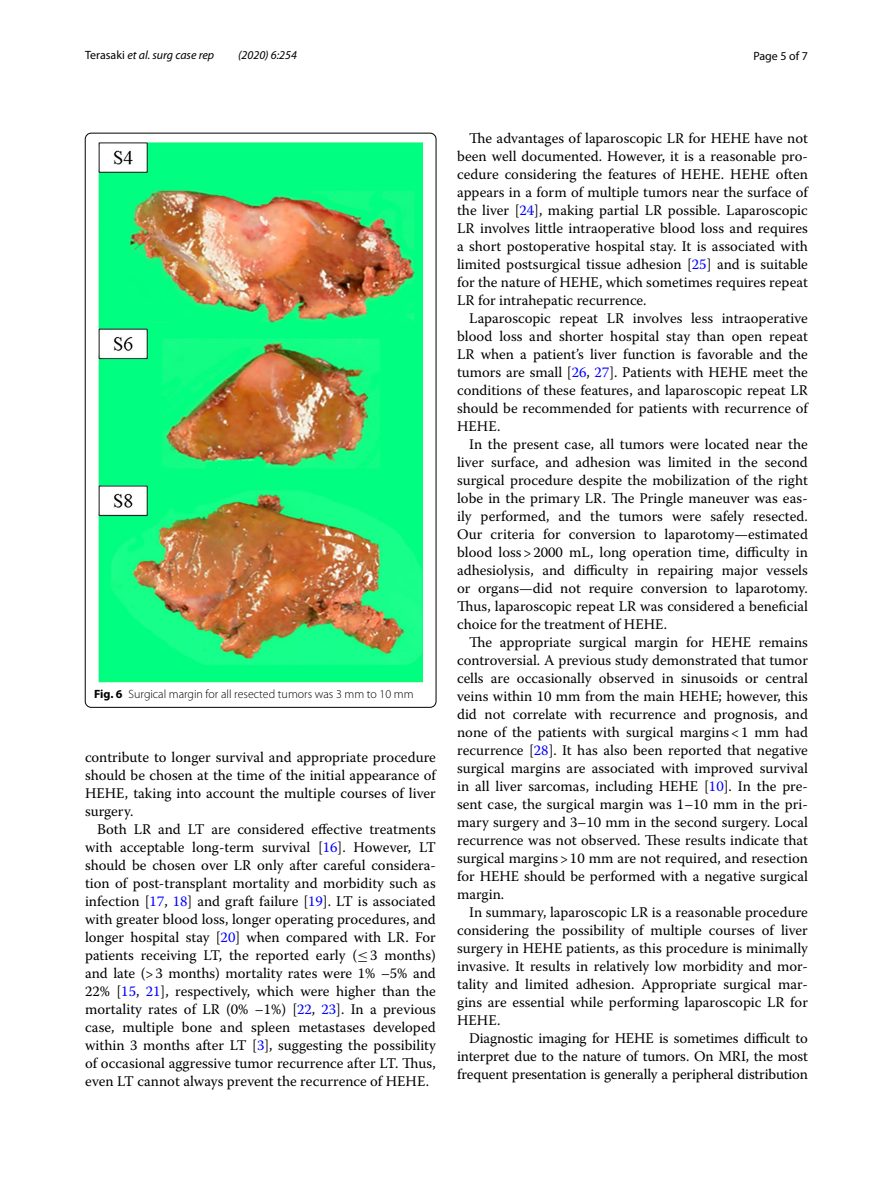
<style>
.page{position:relative;width:893px;height:1187px;background:#fff}
.page>*{position:absolute;margin:0;border:0;box-sizing:border-box;transform-origin:0 0}
.t1{font:14.7px/18px "Warnock Pro";color:#000;text-align:justify}
.t2{font:300 12px "Myriad Pro";color:#000}
.t3{font:italic 12px "Myriad Pro";color:#000}
.t4{font:12px "Myriad Pro";color:#000}
.s1{font-style:normal}
.s2{font-weight:700}
.s3{color:#00f}
.s4{font-family:"MTSY"}
</style>
<div class="page">
<img style="left:99px;top:142px;width:323px;height:540px">
<p class="t3" style="left:85px;top:48px;width:131px"><span class="s1">Terasaki</span> et al. surg case rep</p>
<p class="t3" style="left:238px;top:48px;width:60px">(2020) 6:254</p>
<p class="t4" style="left:753px;top:48px;width:56px">Page 5 of 7</p>
<p class="t2" style="left:94px;top:687px;width:321px"><span class="s2">Fig. 6</span> Surgical margin for all resected tumors was 3 mm to 10 mm</p>
<p class="t1" style="left:85px;top:747px;width:352px">contribute to longer survival and appropriate procedure should be chosen at the time of the initial appearance of HEHE, taking into account the multiple courses of liver surgery.</p>
<p class="t1" style="left:85px;top:819px;width:352px;text-indent:12px">Both LR and LT are considered effective treatments with acceptable long-term survival [<span class="s3">16</span>]. However, LT should be chosen over LR only after careful considera&shy;tion of post-transplant mortality and morbidity such as infection [<span class="s3">17</span>, <span class="s3">18</span>] and graft failure [<span class="s3">19</span>]. LT is associated with greater blood loss, longer operating procedures, and longer hospital stay [<span class="s3">20</span>] when compared with LR. For patients receiving LT, the reported early (<span class="s4">≤</span>3 months) and late (&gt;3 months) mortality rates were 1% –5% and 22% [<span class="s3">15</span>, <span class="s3">21</span>], respectively, which were higher than the mortality rates of LR (0% –1%) [<span class="s3">22</span>, <span class="s3">23</span>]. In a previous case, multiple bone and spleen metastases developed within 3 months after LT [<span class="s3">3</span>], suggesting the possibility of occasional aggressive tumor recurrence after LT. Thus, even LT cannot always prevent the recurrence of HEHE.</p>
<p class="t1" style="left:457px;top:128px;width:352px;text-indent:12px">The advantages of laparoscopic LR for HEHE have not been well documented. However, it is a reasonable pro&shy;cedure considering the features of HEHE. HEHE often appears in a form of multiple tumors near the surface of the liver [<span class="s3">24</span>], making partial LR possible. Laparoscopic LR involves little intraoperative blood loss and requires a short postoperative hospital stay. It is associated with limited postsurgical tissue adhesion [<span class="s3">25</span>] and is suitable for the nature of HEHE, which sometimes requires repeat LR for intrahepatic recurrence.</p>
<p class="t1" style="left:457px;top:308px;width:352px;text-indent:12px">Laparoscopic repeat LR involves less intraoperative blood loss and shorter hospital stay than open repeat LR when a patient’s liver function is favorable and the tumors are small [<span class="s3">26</span>, <span class="s3">27</span>]. Patients with HEHE meet the conditions of these features, and laparoscopic repeat LR should be recommended for patients with recurrence of HEHE.</p>
<p class="t1" style="left:457px;top:434px;width:352px;text-indent:12px">In the present case, all tumors were located near the liver surface, and adhesion was limited in the second surgical procedure despite the mobilization of the right lobe in the primary LR. The Pringle maneuver was eas&shy;ily performed, and the tumors were safely resected.<br>Our criteria for conversion to laparotomy—estimated blood loss&gt;2000 mL, long operation time, difficulty in adhesiolysis, and difficulty in repairing major vessels or organs—did not require conversion to laparotomy.<br>Thus, laparoscopic repeat LR was considered a beneficial choice for the treatment of HEHE.</p>
<p class="t1" style="left:457px;top:632px;width:352px;text-indent:12px">The appropriate surgical margin for HEHE remains controversial. A previous study demonstrated that tumor cells are occasionally observed in sinusoids or central veins within 10 mm from the main HEHE; however, this did not correlate with recurrence and prognosis, and none of the patients with surgical margins&lt;1 mm had recurrence [<span class="s3">28</span>]. It has also been reported that negative surgical margins are associated with improved survival in all liver sarcomas, including HEHE [<span class="s3">10</span>]. In the pre&shy;sent case, the surgical margin was 1–10 mm in the pri&shy;mary surgery and 3–10 mm in the second surgery. Local recurrence was not observed. These results indicate that surgical margins&gt;10 mm are not required, and resection for HEHE should be performed with a negative surgical margin.</p>
<p class="t1" style="left:457px;top:902px;width:352px;text-indent:12px">In summary, laparoscopic LR is a reasonable procedure considering the possibility of multiple courses of liver surgery in HEHE patients, as this procedure is minimally invasive. It results in relatively low morbidity and mor&shy;tality and limited adhesion. Appropriate surgical mar&shy;gins are essential while performing laparoscopic LR for HEHE.</p>
<p class="t1" style="left:457px;top:1028px;width:352px;text-indent:12px">Diagnostic imaging for HEHE is sometimes difficult to interpret due to the nature of tumors. On MRI, the most frequent presentation is generally a peripheral distribution</p>
</div>
